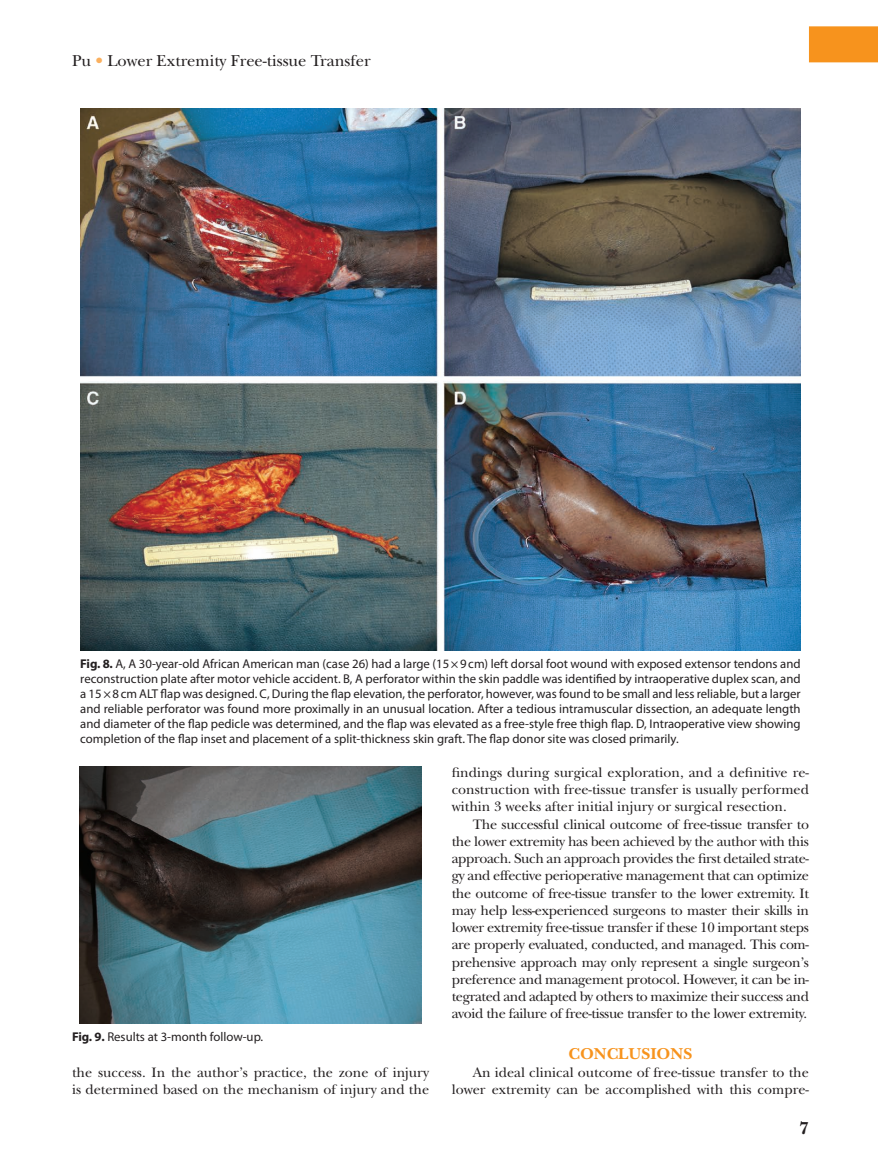
<style>
.page{position:relative;width:878px;height:1175px;background:#fff}
.page>*{position:absolute;margin:0;border:0;box-sizing:border-box;transform-origin:0 0}
.t1{font:700 18px "New Baskerville";color:#231f20}
.t2{font:16.5px "New Baskerville";color:#231f20}
.t3{font:700 16.5px "New Baskerville";color:#f7931d}
.t4{font:14.25px/17.2px "New Baskerville";color:#231f20;text-align:justify}
.t5{font:12.75px/15px "Myriad Pro";color:#231f20;text-align:justify}
.s1{color:#fab05f}
.s2{font-weight:700}
</style>
<div class="page">
<div style="left:808px;top:26px;width:70px;height:36px;background:#f7931d"></div>
<img style="left:80px;top:108px;width:720px;height:542px">
<img style="left:80px;top:766px;width:342px;height:257px">
<p class="t2" style="left:72px;top:51px;width:300px">Pu <span class="s1">•</span> Lower Extremity Free-tissue Transfer</p>
<p class="t5" style="left:80px;top:655px;width:722px"><span class="s2">Fig. 8.</span> A, A 30-year-old African American man (case 26) had a large (15×9cm) left dorsal foot wound with exposed extensor tendons and reconstruction plate after motor vehicle accident. B, A perforator within the skin paddle was identified by intraoperative duplex scan, and a 15×8cm ALT flap was designed. C, During the flap elevation, the perforator, however, was found to be small and less reliable, but a larger and reliable perforator was found more proximally in an unusual location. After a tedious intramuscular dissection, an adequate length and diameter of the flap pedicle was determined, and the flap was elevated as a free-style free thigh flap. D, I ntraoperative view showing completion of the flap inset and placement of a split-thickness skin graft. The flap donor site was closed primarily.</p>
<p class="t5" style="left:72px;top:1028px;width:193px"><span class="s2">Fig. 9.</span> Results at 3-month follow-up.</p>
<p class="t4" style="left:72px;top:1064px;width:358px;line-height:16.5px">the success. In the author’s practice, the zone of injury is determined based on the mechanism of injury and the</p>
<p class="t4" style="left:452px;top:763px;width:359px">findings during surgical exploration, and a definitive re&shy;construction with free-tissue transfer is usually performed within 3 weeks after initial injury or surgical resection.</p>
<p class="t4" style="left:452px;top:815px;width:359px;text-indent:21px">The successful clinical outcome of free-tissue transfer to the lower extremity has been achieved by the author with this approach. Such an approach provides the first detailed strate&shy;gy and effective perioperative management that can optimize the outcome of free-tissue transfer to the lower extremity. It may help less-experienced surgeons to master their skills in lower extremity free-tissue transfer if these 10 important steps are properly evaluated, conducted, and managed. This com&shy;prehensive approach may only represent a single surgeon’s preference and management protocol. However, it can be in&shy;tegrated and adapted by others to maximize their success and avoid the failure of free-tissue transfer to the lower extremity.</p>
<p class="t3" style="left:568px;top:1044px;width:125px">CONCLUSIONS</p>
<p class="t4" style="left:451px;top:1063px;width:359px;text-align:right">An ideal clinical outcome of free-tissue transfer to the lower extremity can be accomplished with this compre-</p>
<p class="t1" style="left:799px;top:1118px;width:11px">7</p>
</div>
